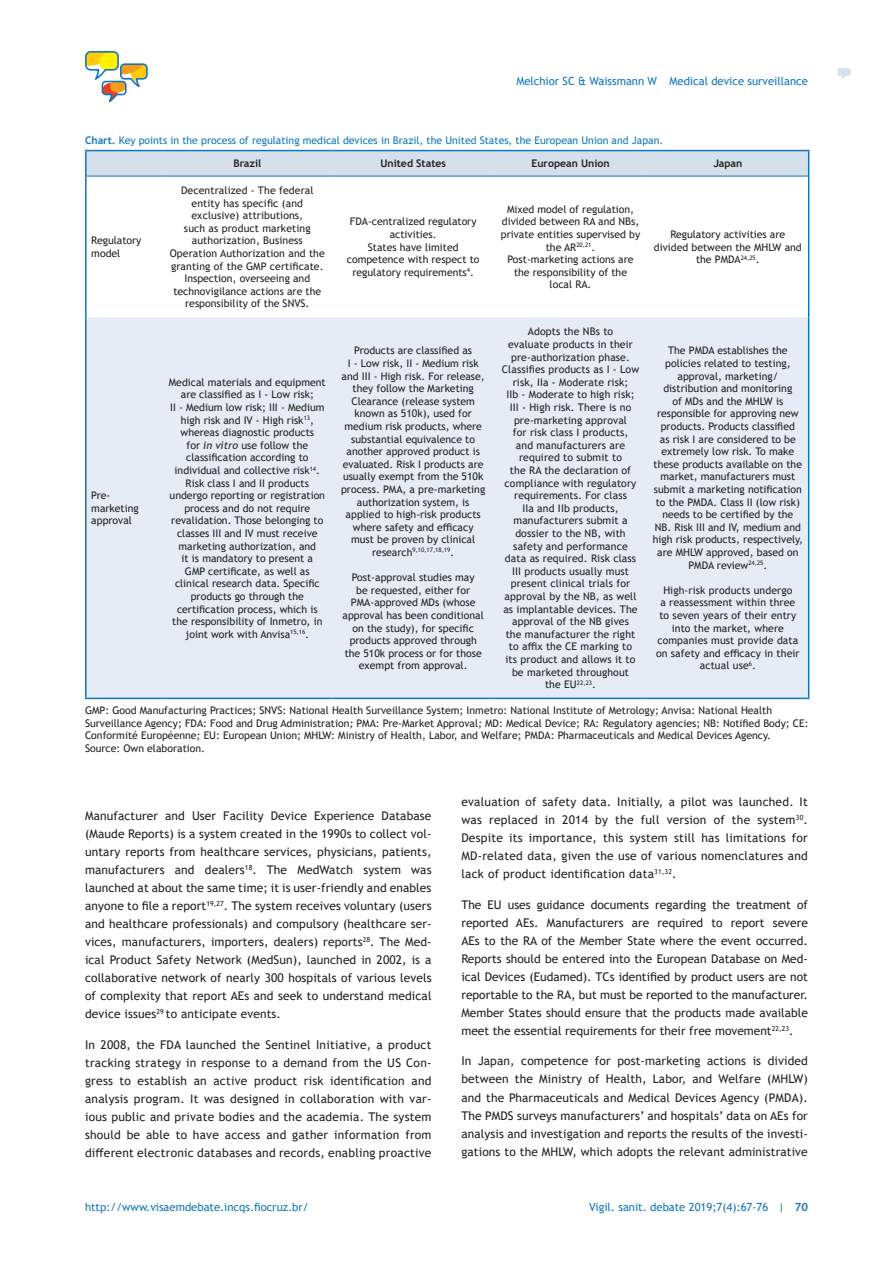
<style>
.page{position:relative;width:893px;height:1263px;background:#fff}
.page>*{position:absolute;margin:0;border:0;box-sizing:border-box;transform-origin:0 0}
.Texto__EN{font:12px/18px "Trebuchet MS";letter-spacing:.01em;color:#231f20;text-align:justify}
.t1{font:11.25px "Trebuchet MS";color:#1077be}
.Tabela{font:10.5px/12.6px "Trebuchet MS";color:#231f20;text-align:center}
.Tabela_nota{font:10.5px/12.6px "Trebuchet MS";color:#231f20}
.Tabela_título{font:10.5px "Trebuchet MS";color:#1077be}
.Tabela_cabeçalho{font:700 10.5px "Trebuchet MS";color:#231f20}
.Tabela-2{font:6.15px "Trebuchet MS";color:#231f20}
.s1{font-weight:700}
.s2{font-size:10.5px}
.s3{font-style:italic}
</style>
<div class="page">
<svg style="left:85px;top:51px;width:63px;height:51px"></svg>
<svg style="left:837px;top:68px;width:14px;height:11px"></svg>
<div style="left:87px;top:317px;width:721px;height:381px;background:#e5ecf6"></div>
<hr style="left:87px;top:176px;width:75px;height:1px;background:#1077be">
<hr style="left:162px;top:176px;width:170px;height:1px;background:#1077be">
<hr style="left:332px;top:176px;width:162px;height:1px;background:#1077be">
<hr style="left:494px;top:176px;width:153px;height:1px;background:#1077be">
<hr style="left:647px;top:176px;width:161px;height:1px;background:#1077be">
<hr style="left:85px;top:150px;width:77px;height:1px;background:#1077be">
<hr style="left:85px;top:151px;width:2px;height:25px;background:#1077be">
<hr style="left:162px;top:150px;width:170px;height:1px;background:#1077be">
<hr style="left:332px;top:150px;width:162px;height:1px;background:#1077be">
<hr style="left:494px;top:150px;width:153px;height:1px;background:#1077be">
<hr style="left:647px;top:150px;width:162px;height:1px;background:#1077be">
<svg style="left:86px;top:151px;width:723px;height:25px"></svg>
<hr style="left:85px;top:176px;width:2px;height:141px;background:#1077be">
<hr style="left:808px;top:176px;width:1px;height:141px;background:#1077be">
<hr style="left:85px;top:317px;width:2px;height:381px;background:#1077be">
<hr style="left:808px;top:317px;width:1px;height:381px;background:#1077be">
<hr style="left:85px;top:698px;width:77px;height:1px;background:#1077be">
<hr style="left:162px;top:698px;width:170px;height:1px;background:#1077be">
<hr style="left:332px;top:698px;width:162px;height:1px;background:#1077be">
<hr style="left:494px;top:698px;width:153px;height:1px;background:#1077be">
<hr style="left:647px;top:698px;width:162px;height:1px;background:#1077be">
<p class="t1" style="left:516px;top:74px;width:293px">Melchior SC &amp; Waissmann W Medical device surveillance</p>
<p class="Tabela_título" style="left:85px;top:133px;width:580px"><span class="s1">Chart.</span> Key points in the process of regulating medical devices in Brazil, the United States, the European Union and Japan.</p>
<p class="Tabela_cabeçalho" style="left:233px;top:157px;width:29px">Brazil</p>
<p class="Tabela_cabeçalho" style="left:380px;top:157px;width:67px">United States</p>
<p class="Tabela_cabeçalho" style="left:531px;top:157px;width:80px">European Union</p>
<p class="Tabela_cabeçalho" style="left:713px;top:157px;width:31px">Japan</p>
<p class="Tabela" style="left:91px;top:234px;width:52px;text-align:left">Regulatory model</p>
<p class="Tabela" style="left:170px;top:184px;width:157px">Decentralized - The federal entity has specific (and exclusive) attributions,<br>such as product marketing authorization, Business<br>Operation Authorization and the granting of the GMP certificate.</p>
<p class="Tabela" style="left:173px;top:272px;width:149px">Inspection, overseeing and technovigilance actions are the responsibility of the SNVS.</p>
<p class="Tabela" style="left:350px;top:215px;width:128px">FDA-centralized regulatory activities.</p>
<p class="Tabela" style="left:347px;top:241px;width:134px">States have limited competence with respect to regulatory requirements<sup>4</sup>.</p>
<p class="Tabela" style="left:501px;top:203px;width:141px">Mixed model of regulation, divided between RA and NBs, private entities supervised by the AR<sup>20,21</sup>.</p>
<p class="Tabela" style="left:508px;top:253px;width:127px">Post-marketing actions are the responsibility of the local RA.</p>
<p class="Tabela" style="left:654px;top:228px;width:149px">Regulatory activities are divided between the MHLW and the PMDA<sup>24,25</sup>.</p>
<p class="Tabela" style="left:502px;top:325px;width:139px">Adopts the NBs to<br>evaluate products in their pre-authorization phase.<br>Classifies products as I - Low risk, IIa - Moderate risk;<br>IIb - Moderate to high risk;<br>III - High risk. There is no pre-marketing approval<br>for risk class I products,<br>and manufacturers are required to submit to<br>the RA the declaration of compliance with regulatory requirements. For class<br>IIa and IIb products, manufacturers submit a dossier to the NB, with safety and performance data as required. Risk class<br>III products usually must present clinical trials for approval by the NB, as well as implantable devices. The approval of the NB gives<br>the manufacturer the right to affix the CE marking to its product and allows it to be marketed throughout<br>the EU<sup>22,23</sup>.</p>
<p class="Tabela" style="left:341px;top:344px;width:146px">Products are classified as<br>I - Low risk, II - Medium risk and III - High risk. For release, they follow the Marketing<br>Clearance (release system known as 510k), used for medium risk products, where substantial equivalence to another approved product is evaluated. Risk I products are usually exempt from the 510k process. PMA, a pre-marketing authorization system, is applied to high-risk products where safety and efficacy must be proven by clinical</p>
<p class="Tabela-2" style="left:372px;top:546px;width:84px"><span class="s2">research</span>9,10,17,18,19<span class="s2">.</span></p>
<p class="Tabela" style="left:343px;top:571px;width:143px">Post-approval studies may<br>be requested, either for<br>PMA-approved MDs (whose approval has been conditional on the study), for specific products approved through the 510k process or for those exempt from approval.</p>
<p class="Tabela" style="left:653px;top:344px;width:152px">The PMDA establishes the policies related to testing, approval, marketing/ distribution and monitoring<br>of MDs and the MHLW is responsible for approving new products. Products classified<br>as risk I are considered to be extremely low risk. To make these products available on the market, manufacturers must submit a marketing notification to the PMDA. Class II (low risk) needs to be certified by the<br>NB. Risk III and IV, medium and high risk products, respectively, are MHLW approved, based on<br>PMDA review<sup>24,25</sup>.</p>
<p class="Tabela" style="left:656px;top:584px;width:145px">High-risk products undergo<br>a reassessment within three to seven years of their entry into the market, where companies must provide data on safety and efficacy in their actual use<sup>6</sup>.</p>
<p class="Tabela_nota" style="left:85px;top:704px;width:725px">GMP: Good Manufacturing Practices; SNVS: National Health Surveillance System; Inmetro: National Institute of Metrology; Anvisa: National Health<br>Surveillance Agency; FDA: Food and Drug Administration<span class="s3">;</span> PMA: Pre-Market Approval<span class="s3">;</span> MD: Medical Device; RA: Regulatory agencies; NB: Notified Body; CE:<br>Conformité Européenne<span class="s3">;</span> EU: European Union; MHLW: Ministry of Health, Labor, and Welfare; PMDA: Pharmaceuticals and Medical Devices Agency.</p>
<p class="Tabela_nota" style="left:85px;top:742px;width:122px">Source: Own elaboration.</p>
<p class="Tabela" style="left:169px;top:376px;width:158px">Medical materials and equipment are classified as I - Low risk;<br>II - Medium low risk; III - Medium high risk and IV - High risk<sup>13</sup>, whereas diagnostic products<br>for <span class="s3">in vitro</span> use follow the classification according to individual and collective risk<sup>14</sup>.<br>Risk class I and II products undergo reporting or registration process and do not require revalidation. Those belonging to classes III and IV must receive marketing authorization, and<br>it is mandatory to present a<br>GMP certificate, as well as clinical research data. Specific products go through the certification process, which is the responsibility of Inmetro, in joint work with Anvisa<sup>15,16</sup>.</p>
<p class="Tabela" style="left:91px;top:489px;width:49px;text-align:left">Pre&shy;marketing approval</p>
<p class="Texto__EN" style="left:85px;top:806px;width:348px">Manufacturer and User Facility Device Experience Database (Maude Reports) is a system created in the 1990s to collect vol&shy;untary reports from healthcare services, physicians, patients, manufacturers and dealers<sup>18</sup>. The MedWatch system was launched at about the same time; it is user-friendly and enables anyone to file a report<sup>19,27</sup>. The system receives voluntary (users and healthcare professionals) and compulsory (healthcare ser&shy;vices, manufacturers, importers, dealers) reports<sup>28</sup>. The Med&shy;ical Product Safety Network (MedSun), launched in 2002, is a collaborative network of nearly 300 hospitals of various levels of complexity that report AEs and seek to understand medical device issues<sup>29</sup> to anticipate events.</p>
<p class="Texto__EN" style="left:85px;top:1035px;width:348px">In 2008, the FDA launched the Sentinel Initiative, a product tracking strategy in response to a demand from the US Con&shy;gress to establish an active product risk identification and analysis program. It was designed in collaboration with var&shy;ious public and private bodies and the academia. The system should be able to have access and gather information from different electronic databases and records, enabling proactive</p>
<p class="Texto__EN" style="left:461px;top:793px;width:348px">evaluation of safety data. Initially, a pilot was launched. It was replaced in 2014 by the full version of the system<sup>30</sup>.<br>Despite its importance, this system still has limitations for MD-related data, given the use of various nomenclatures and lack of product identification data<sup>31,32</sup>.</p>
<p class="Texto__EN" style="left:461px;top:895px;width:348px">The EU uses guidance documents regarding the treatment of reported AEs. Manufacturers are required to report severe AEs to the RA of the Member State where the event occurred.<br>Reports should be entered into the European Database on Med&shy;ical Devices (Eudamed). TCs identified by product users are not reportable to the RA, but must be reported to the manufacturer.<br>Member States should ensure that the products made available meet the essential requirements for their free movement<sup>22,23</sup>.</p>
<p class="Texto__EN" style="left:461px;top:1052px;width:348px">In Japan, competence for post-marketing actions is divided between the Ministry of Health, Labor, and Welfare (MHLW) and the Pharmaceuticals and Medical Devices Agency (PMDA).<br>The PMDS surveys manufacturers’ and hospitals’ data on AEs for analysis and investigation and reports the results of the investi&shy;gations to the MHLW, which adopts the relevant administrative</p>
<p class="t1" style="left:85px;top:1199px;width:225px">http://www.visaemdebate.incqs.fiocruz.br/</p>
<p class="t1" style="left:589px;top:1199px;width:220px">Vigil. sanit. debate 2019;7(4):67-76 | <span class="s1">70</span></p>
</div>
